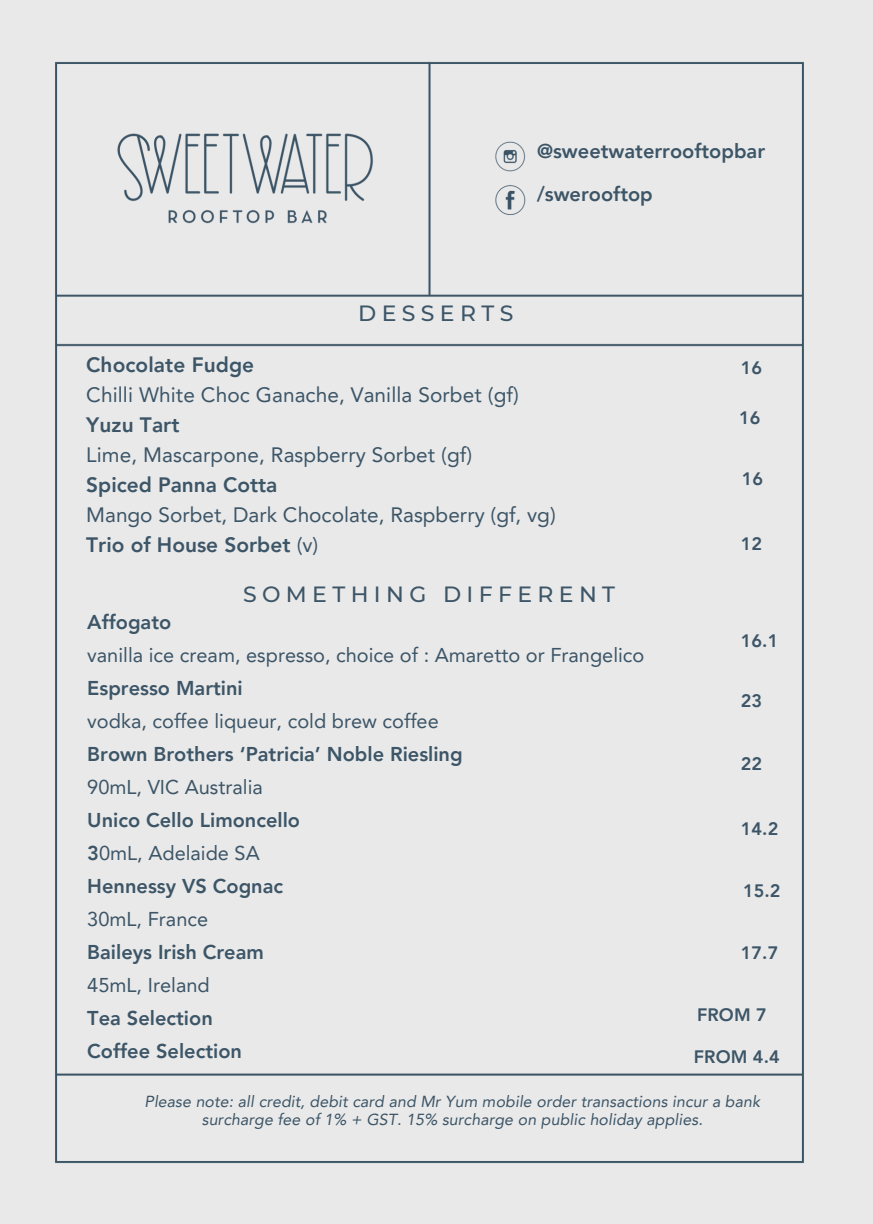
<style>
.page{position:relative;width:873px;height:1224px;background:#e9e9e9}
.page>*{position:absolute;margin:0;border:0;box-sizing:border-box;transform-origin:0 0}
.t1{font:500 22px "Montserrat";letter-spacing:.245em;color:#3c5567}
.t2{font:20.8px/30px "Avenir LT Pro";letter-spacing:.005em;color:#3c5567}
.t3{font:20px/33px "Avenir LT Pro";color:#3c5567}
.t4{font:800 20px/43.6px "Avenir LT Pro";color:#3c5567}
.t5{font:800 18px "Avenir LT Pro";letter-spacing:.005em;color:#3c5567}
.t6{font:italic 16px/18px "Avenir LT Pro";letter-spacing:.005em;color:#3c5567;text-align:center}
.s1{font-weight:800}
</style>
<div class="page">
<img style="left:55px;top:61px;width:749px;height:1103px">
<p class="t4" style="left:537px;top:131px;width:230px">@sweetwaterrooftopbar /swerooftop</p>
<p class="t1" style="left:358px;top:300px;width:157px">DESSERTS</p>
<h3 class="t2" style="left:86px;top:352px;width:471px"><span class="s1">Chocolate Fudge<br></span>Chilli White Choc Ganache, Vanilla Sorbet (gf)<br><span class="s1">Yuzu Tart<br></span>Lime, Mascarpone, Raspberry Sorbet (gf)<br><span class="s1">Spiced Panna Cotta<br></span>Mango Sorbet, Dark Chocolate, Raspberry (gf, vg)<br><span class="s1">Trio of House Sorbet</span> (v)</h3>
<h2 class="t1" style="left:243px;top:581px;width:374px">SOMETHING DIFFERENT</h2>
<h1 class="t3" style="left:87px;top:607px;width:559px"><span class="s1">Affogato<br></span>vanilla ice cream, espresso, choice of : Amaretto or Frangelico<br><span class="s1">Espresso Martini<br></span>vodka, coffee liqueur, cold brew coffee<br><span class="s1">Brown Brothers ‘Patricia’ Noble Riesling<br></span>90mL, VIC Australia<br><span class="s1">Unico Cello Limoncello<br>3</span>0mL, Adelaide SA<br><span class="s1">Hennessy VS Cognac<br></span>30mL, France<br><span class="s1">Baileys Irish Cream<br></span>45mL, Ireland<br><span class="s1">Tea Selection<br>Coffee Selection</span></h1>
<h3 class="t5" style="left:741px;top:361px;width:23px">16</h3>
<h5 class="t5" style="left:739px;top:411px;width:23px">16</h5>
<h1 class="t5" style="left:742px;top:471px;width:23px">16</h1>
<p class="t5" style="left:741px;top:536px;width:23px">12</p>
<p class="t5" style="left:741px;top:634px;width:39px">16.1</p>
<p class="t5" style="left:741px;top:693px;width:23px">23</p>
<p class="t5" style="left:741px;top:756px;width:23px">22</p>
<p class="t5" style="left:741px;top:821px;width:39px">14.2</p>
<h4 class="t5" style="left:743px;top:883px;width:39px">15.2</h4>
<h5 class="t5" style="left:741px;top:945px;width:39px">17.7</h5>
<h5 class="t5" style="left:697px;top:1007px;width:71px">FROM 7</h5>
<h5 class="t5" style="left:694px;top:1049px;width:87px">FROM 4.4</h5>
<h4 class="t6" style="left:144px;top:1094px;width:617px">Please note: all credit, debit card and Mr Yum mobile order transactions incur a bank surcharge fee of 1% + GST. 15% surcharge on public holiday applies.</h4>
</div>
